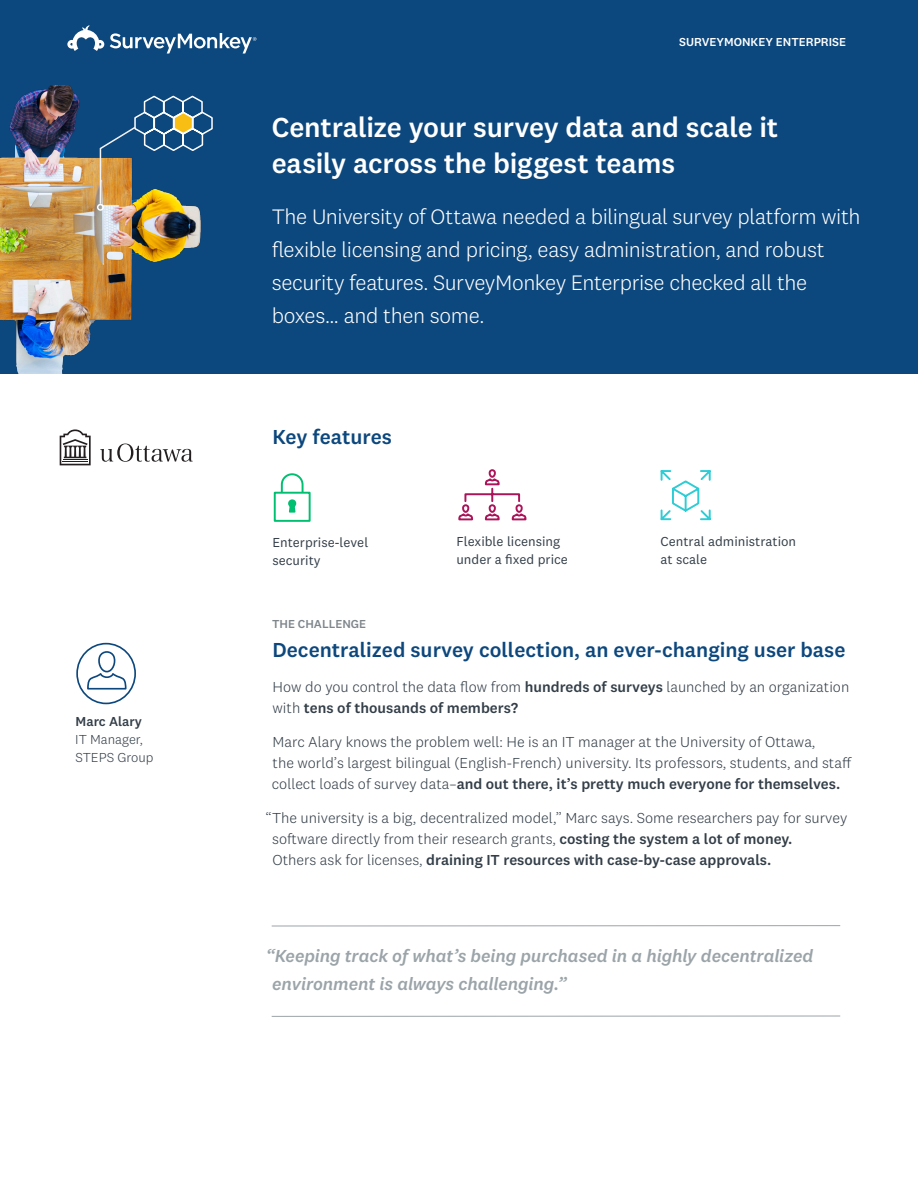
<style>
.page{position:relative;width:918px;height:1188px;background:#fff}
.page>*{position:absolute;margin:0;border:0;box-sizing:border-box;transform-origin:0 0}
.t1{font:500 28.5px "National 2";letter-spacing:-.005em;color:#fff}
.Intro_paragraph{font:300 21.75px/33px "National 2";letter-spacing:-.02em;color:#fff}
.Main_Paragraph{font:500 21px "National 2";color:#0c477d}
.Leftbar_paragraph{font:italic 500 18px/28.5px "National 2";letter-spacing:-.01em;color:#9ba4a9}
.Main_Paragraph-2{font:300 15px/21px "National 2";color:#333e48}
.Main_Paragraph-3{font:13.5px/18px "National 2";color:#333e48}
.t2{font:300 13.5px "National 2";color:#333e48}
.t3{font:500 13.5px "National 2";color:#333e48}
.t4{font:500 12px "National 2";color:#fff}
.t5{font:500 12px "National 2";color:#7e868c}
.s1{font-weight:500}
</style>
<div class="page">
<div style="left:0;top:0;width:918px;height:374px;background:#0c477d"></div>
<svg style="left:110px;top:33px;width:146px;height:21px"></svg>
<svg style="left:67px;top:25px;width:37px;height:26px"></svg>
<img style="left:0;top:85px;width:201px;height:289px">
<div style="left:97px;top:204px;width:7px;height:7px;border:2px solid #fff;border-radius:50%"></div>
<hr style="left:272px;top:925px;width:568px;height:1px;background:#9ba4a9">
<hr style="left:272px;top:1016px;width:568px;height:1px;background:#9ba4a9">
<svg style="left:99px;top:95px;width:114px;height:110px"></svg>
<svg style="left:100px;top:444px;width:93px;height:18px"></svg>
<svg style="left:60px;top:429px;width:31px;height:36px"></svg>
<svg style="left:86px;top:650px;width:41px;height:40px"></svg>
<div style="left:76px;top:643px;width:60px;height:61px;border:2px solid #0c477d;border-radius:50%"></div>
<div style="left:274px;top:492px;width:37px;height:30px;border:2px solid #00bf70"></div>
<svg style="left:280px;top:473px;width:25px;height:40px"></svg>
<svg style="left:660px;top:470px;width:51px;height:51px"></svg>
<svg style="left:458px;top:469px;width:69px;height:52px"></svg>
<p class="t3" style="left:76px;top:713px;width:68px">Marc Alary</p>
<p class="t2" style="left:75px;top:732px;width:69px">IT Manager,</p>
<p class="t2" style="left:75px;top:750px;width:80px">STEPS Group</p>
<p class="t4" style="left:679px;top:35px;width:169px">SURVEYMONKEY ENTERPRISE</p>
<p class="t1" style="left:272px;top:110px;width:508px">Centralize your survey data and scale it</p>
<p class="t1" style="left:272px;top:146px;width:405px">easily across the biggest teams</p>
<p class="Intro_paragraph" style="left:272px;top:200px;width:590px">The University of Ottawa needed a bilingual survey platform with flexible licensing and pricing, easy administration, and robust security features. SurveyMonkey Enterprise checked all the boxes... and then some.</p>
<p class="Main_Paragraph" style="left:272px;top:424px;width:121px">Key features</p>
<p class="Main_Paragraph-3" style="left:272px;top:533px;width:97px">Enterprise-level security</p>
<p class="Main_Paragraph-3" style="left:456px;top:532px;width:113px">Flexible licensing under a fixed price</p>
<p class="Main_Paragraph-3" style="left:661px;top:532px;width:137px">Central administration at scale</p>
<p class="t5" style="left:272px;top:616px;width:96px">THE CHALLENGE</p>
<p class="Main_Paragraph" style="left:272px;top:637px;width:575px">Decentralized survey collection, an ever-changing user base</p>
<p class="Main_Paragraph-2" style="left:273px;top:676px;width:578px">How do you control the data flow from <span class="s1">hundreds of surveys</span> launched by an organization with <span class="s1">tens of thousands of members?</span></p>
<p class="Main_Paragraph-2" style="left:272px;top:731px;width:581px">Marc Alary knows the problem well: He is an IT manager at the University of Ottawa,<br>the world’s largest bilingual (English-French) university. Its professors, students, and staff collect loads of survey data–<span class="s1">and out there, it’s pretty much everyone for themselves.</span></p>
<p class="Main_Paragraph-2" style="left:272px;top:808px;width:577px;text-indent:-7px">“The university is a big, decentralized model,” Marc says. Some researchers pay for survey software directly from their research grants, <span class="s1">costing the system a lot of money.<br></span>Others ask for licenses, <span class="s1">draining IT resources with case-by-case approvals.</span></p>
<p class="Leftbar_paragraph" style="left:272px;top:941px;width:543px;text-indent:-6px">“Keeping track of what’s being purchased in a highly decentralized environment is always challenging.”</p>
</div>
